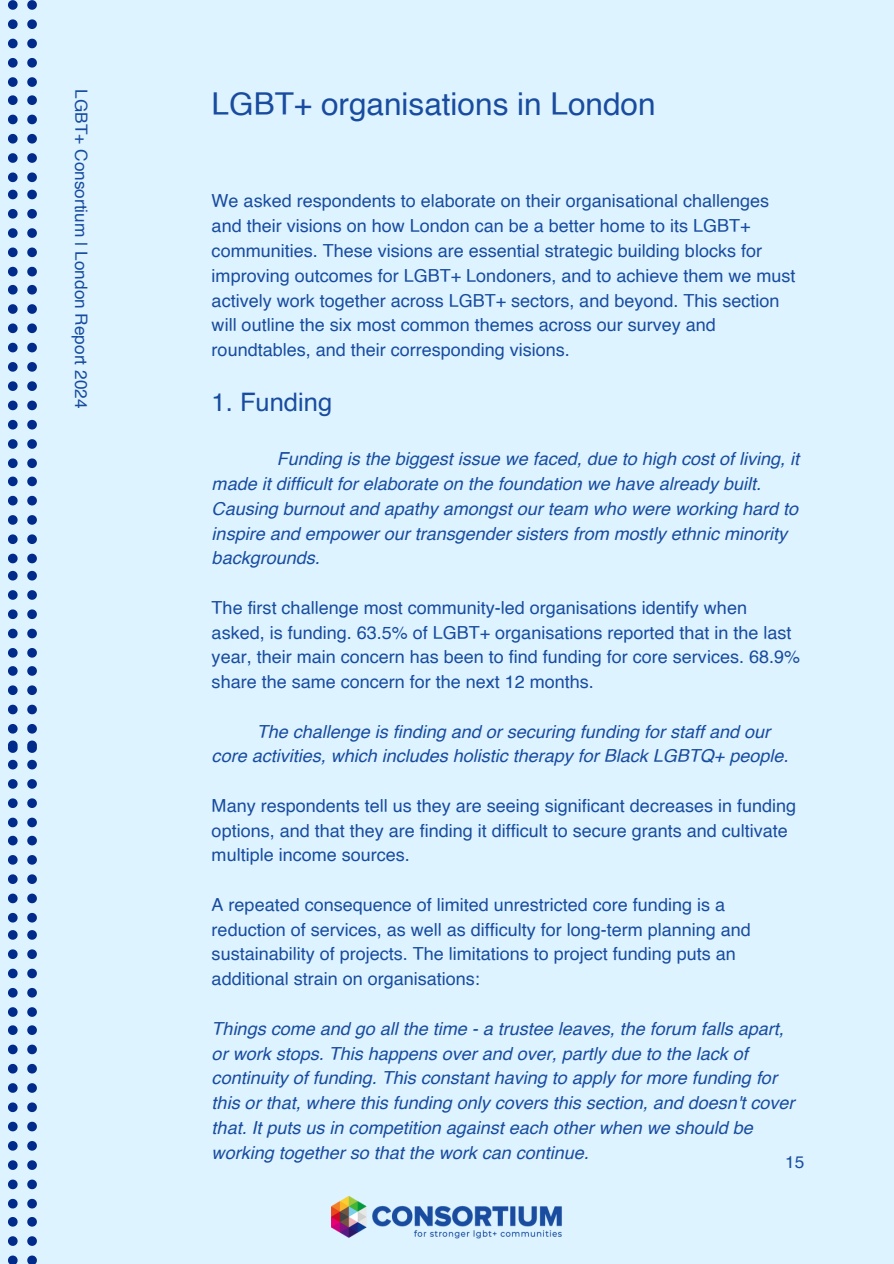
<style>
.page{position:relative;width:894px;height:1264px;background:#fff}
.page>*{position:absolute;margin:0;border:0;box-sizing:border-box;transform-origin:0 0}
.t1{font:31.5px "Helvetica";color:#194c9f}
.t2{font:25.5px "Helvetica";color:#194c9f}
.t3{font:18px/24.8px "Helvetica";color:#194c9f}
.t4{font:italic 18px/24.8px "Helvetica";color:#194c9f}
.t5{font:17.25px "Helvetica";color:#194c9f}
</style>
<div class="page">
<div style="left:0;top:0;width:893px;height:1263px;background:#ddf3ff"></div>
<img style="left:331px;top:1196px;width:231px;height:43px">
<svg style="left:8px;top:0;width:10px;height:10px"></svg>
<svg style="left:8px;top:19px;width:10px;height:10px"></svg>
<svg style="left:8px;top:39px;width:10px;height:9px"></svg>
<svg style="left:8px;top:58px;width:10px;height:10px"></svg>
<svg style="left:8px;top:77px;width:10px;height:10px"></svg>
<svg style="left:27px;top:0;width:10px;height:10px"></svg>
<svg style="left:27px;top:19px;width:10px;height:10px"></svg>
<svg style="left:27px;top:39px;width:10px;height:9px"></svg>
<svg style="left:27px;top:58px;width:10px;height:10px"></svg>
<svg style="left:27px;top:77px;width:10px;height:10px"></svg>
<svg style="left:8px;top:95px;width:10px;height:10px"></svg>
<svg style="left:8px;top:115px;width:10px;height:9px"></svg>
<svg style="left:8px;top:134px;width:10px;height:9px"></svg>
<svg style="left:8px;top:153px;width:10px;height:10px"></svg>
<svg style="left:8px;top:172px;width:10px;height:10px"></svg>
<svg style="left:27px;top:95px;width:10px;height:10px"></svg>
<svg style="left:27px;top:115px;width:10px;height:9px"></svg>
<svg style="left:27px;top:134px;width:10px;height:9px"></svg>
<svg style="left:27px;top:153px;width:10px;height:10px"></svg>
<svg style="left:27px;top:172px;width:10px;height:10px"></svg>
<svg style="left:8px;top:190px;width:10px;height:9px"></svg>
<svg style="left:8px;top:209px;width:10px;height:9px"></svg>
<svg style="left:8px;top:228px;width:10px;height:10px"></svg>
<svg style="left:8px;top:247px;width:10px;height:10px"></svg>
<svg style="left:8px;top:267px;width:10px;height:9px"></svg>
<svg style="left:27px;top:190px;width:10px;height:9px"></svg>
<svg style="left:27px;top:209px;width:10px;height:9px"></svg>
<svg style="left:27px;top:228px;width:10px;height:10px"></svg>
<svg style="left:27px;top:247px;width:10px;height:10px"></svg>
<svg style="left:27px;top:267px;width:10px;height:9px"></svg>
<svg style="left:8px;top:285px;width:10px;height:9px"></svg>
<svg style="left:8px;top:304px;width:10px;height:10px"></svg>
<svg style="left:8px;top:323px;width:10px;height:10px"></svg>
<svg style="left:8px;top:343px;width:10px;height:9px"></svg>
<svg style="left:8px;top:362px;width:10px;height:10px"></svg>
<svg style="left:27px;top:285px;width:10px;height:9px"></svg>
<svg style="left:27px;top:304px;width:10px;height:10px"></svg>
<svg style="left:27px;top:323px;width:10px;height:10px"></svg>
<svg style="left:27px;top:343px;width:10px;height:9px"></svg>
<svg style="left:27px;top:362px;width:10px;height:10px"></svg>
<svg style="left:8px;top:381px;width:10px;height:10px"></svg>
<svg style="left:8px;top:400px;width:10px;height:10px"></svg>
<svg style="left:8px;top:420px;width:10px;height:9px"></svg>
<svg style="left:8px;top:439px;width:10px;height:10px"></svg>
<svg style="left:8px;top:458px;width:10px;height:10px"></svg>
<svg style="left:27px;top:381px;width:10px;height:10px"></svg>
<svg style="left:27px;top:400px;width:10px;height:10px"></svg>
<svg style="left:27px;top:420px;width:10px;height:9px"></svg>
<svg style="left:27px;top:439px;width:10px;height:10px"></svg>
<svg style="left:27px;top:458px;width:10px;height:10px"></svg>
<svg style="left:8px;top:476px;width:10px;height:10px"></svg>
<svg style="left:8px;top:496px;width:10px;height:9px"></svg>
<svg style="left:8px;top:515px;width:10px;height:10px"></svg>
<svg style="left:8px;top:534px;width:10px;height:10px"></svg>
<svg style="left:8px;top:553px;width:10px;height:10px"></svg>
<svg style="left:27px;top:476px;width:10px;height:10px"></svg>
<svg style="left:27px;top:496px;width:10px;height:9px"></svg>
<svg style="left:27px;top:515px;width:10px;height:9px"></svg>
<svg style="left:27px;top:534px;width:10px;height:10px"></svg>
<svg style="left:27px;top:553px;width:10px;height:10px"></svg>
<svg style="left:8px;top:571px;width:10px;height:9px"></svg>
<svg style="left:8px;top:590px;width:10px;height:9px"></svg>
<svg style="left:8px;top:609px;width:10px;height:10px"></svg>
<svg style="left:8px;top:628px;width:10px;height:10px"></svg>
<svg style="left:8px;top:648px;width:10px;height:9px"></svg>
<svg style="left:27px;top:571px;width:10px;height:9px"></svg>
<svg style="left:27px;top:590px;width:10px;height:9px"></svg>
<svg style="left:27px;top:609px;width:10px;height:10px"></svg>
<svg style="left:27px;top:628px;width:10px;height:10px"></svg>
<svg style="left:27px;top:648px;width:10px;height:9px"></svg>
<svg style="left:8px;top:666px;width:10px;height:9px"></svg>
<svg style="left:8px;top:685px;width:10px;height:10px"></svg>
<svg style="left:8px;top:704px;width:10px;height:10px"></svg>
<svg style="left:8px;top:724px;width:10px;height:9px"></svg>
<svg style="left:27px;top:666px;width:10px;height:9px"></svg>
<svg style="left:27px;top:685px;width:10px;height:10px"></svg>
<svg style="left:27px;top:704px;width:10px;height:10px"></svg>
<svg style="left:27px;top:724px;width:10px;height:9px"></svg>
<svg style="left:8px;top:740px;width:10px;height:13px"></svg>
<svg style="left:8px;top:759px;width:10px;height:10px"></svg>
<svg style="left:8px;top:779px;width:10px;height:9px"></svg>
<svg style="left:8px;top:798px;width:10px;height:10px"></svg>
<svg style="left:8px;top:817px;width:10px;height:10px"></svg>
<svg style="left:27px;top:740px;width:10px;height:13px"></svg>
<svg style="left:27px;top:759px;width:10px;height:10px"></svg>
<svg style="left:27px;top:779px;width:10px;height:9px"></svg>
<svg style="left:27px;top:798px;width:10px;height:10px"></svg>
<svg style="left:27px;top:817px;width:10px;height:10px"></svg>
<svg style="left:8px;top:835px;width:10px;height:10px"></svg>
<svg style="left:8px;top:855px;width:10px;height:9px"></svg>
<svg style="left:8px;top:874px;width:10px;height:10px"></svg>
<svg style="left:8px;top:893px;width:10px;height:10px"></svg>
<svg style="left:8px;top:912px;width:10px;height:10px"></svg>
<svg style="left:27px;top:835px;width:10px;height:10px"></svg>
<svg style="left:27px;top:855px;width:10px;height:9px"></svg>
<svg style="left:27px;top:874px;width:10px;height:10px"></svg>
<svg style="left:27px;top:893px;width:10px;height:10px"></svg>
<svg style="left:27px;top:912px;width:10px;height:10px"></svg>
<svg style="left:8px;top:930px;width:10px;height:9px"></svg>
<svg style="left:8px;top:949px;width:10px;height:10px"></svg>
<svg style="left:8px;top:968px;width:10px;height:10px"></svg>
<svg style="left:8px;top:988px;width:10px;height:9px"></svg>
<svg style="left:8px;top:1007px;width:10px;height:9px"></svg>
<svg style="left:27px;top:930px;width:10px;height:9px"></svg>
<svg style="left:27px;top:949px;width:10px;height:10px"></svg>
<svg style="left:27px;top:968px;width:10px;height:10px"></svg>
<svg style="left:27px;top:988px;width:10px;height:9px"></svg>
<svg style="left:27px;top:1007px;width:10px;height:9px"></svg>
<svg style="left:8px;top:1025px;width:10px;height:9px"></svg>
<svg style="left:8px;top:1044px;width:10px;height:10px"></svg>
<svg style="left:8px;top:1063px;width:10px;height:10px"></svg>
<svg style="left:8px;top:1083px;width:10px;height:9px"></svg>
<svg style="left:8px;top:1102px;width:10px;height:10px"></svg>
<svg style="left:27px;top:1025px;width:10px;height:9px"></svg>
<svg style="left:27px;top:1044px;width:10px;height:10px"></svg>
<svg style="left:27px;top:1063px;width:10px;height:10px"></svg>
<svg style="left:27px;top:1083px;width:10px;height:9px"></svg>
<svg style="left:27px;top:1102px;width:10px;height:10px"></svg>
<svg style="left:8px;top:1121px;width:10px;height:10px"></svg>
<svg style="left:8px;top:1141px;width:10px;height:9px"></svg>
<svg style="left:8px;top:1160px;width:10px;height:9px"></svg>
<svg style="left:8px;top:1179px;width:10px;height:10px"></svg>
<svg style="left:8px;top:1198px;width:10px;height:10px"></svg>
<svg style="left:27px;top:1121px;width:10px;height:10px"></svg>
<svg style="left:27px;top:1141px;width:10px;height:9px"></svg>
<svg style="left:27px;top:1160px;width:10px;height:9px"></svg>
<svg style="left:27px;top:1179px;width:10px;height:10px"></svg>
<svg style="left:27px;top:1198px;width:10px;height:10px"></svg>
<svg style="left:8px;top:1217px;width:10px;height:9px"></svg>
<svg style="left:8px;top:1236px;width:10px;height:9px"></svg>
<svg style="left:8px;top:1255px;width:10px;height:8px"></svg>
<svg style="left:27px;top:1217px;width:10px;height:9px"></svg>
<svg style="left:27px;top:1236px;width:10px;height:9px"></svg>
<svg style="left:27px;top:1255px;width:10px;height:8px"></svg>
<p class="t5" style="left:89px;top:89px;width:320px;rotate:90deg">LGBT+ Consortium | London Report 2024</p>
<p class="t1" style="left:211px;top:91px;width:445px">LGBT+ organisations in London</p>
<p class="t3" style="left:211px;top:190px;width:585px">We asked respondents to elaborate on their organisational challenges and their visions on how London can be a better home to its LGBT+ communities. These visions are essential strategic building blocks for improving outcomes for LGBT+ Londoners, and to achieve them we must actively work together across LGBT+ sectors, and beyond. This section will outline the six most common themes across our survey and roundtables, and their corresponding visions.</p>
<p class="t2" style="left:211px;top:391px;width:122px">1. Funding</p>
<h1 class="t4" style="left:211px;top:448px;width:588px;text-indent:65px">Funding is the biggest issue we faced, due to high cost of living, it made it difficult for elaborate on the foundation we have already built.<br>Causing burnout and apathy amongst our team who were working hard to inspire and empower our transgender sisters from mostly ethnic minority backgrounds.</h1>
<p class="t3" style="left:211px;top:596px;width:589px">The first challenge most community-led organisations identify when asked, is funding. 63.5% of LGBT+ organisations reported that in the last year, their main concern has been to find funding for core services. 68.9% share the same concern for the next 12 months.</p>
<h2 class="t4" style="left:211px;top:720px;width:578px;text-indent:45px">The challenge is finding and or securing funding for staff and our core activities, which includes holistic therapy for Black LGBTQ+ people.</h2>
<p class="t3" style="left:211px;top:794px;width:585px">Many respondents tell us they are seeing significant decreases in funding options, and that they are finding it difficult to secure grants and cultivate multiple income sources.</p>
<p class="t3" style="left:211px;top:893px;width:540px">A repeated consequence of limited unrestricted core funding is a reduction of services, as well as difficulty for long-term planning and sustainability of projects. The limitations to project funding puts an additional strain on organisations:</p>
<p class="t4" style="left:211px;top:1017px;width:584px">Things come and go all the time - a trustee leaves, the forum falls apart, or work stops. This happens over and over, partly due to the lack of continuity of funding. This constant having to apply for more funding for this or that, where this funding only covers this section, and doesn't cover that. It puts us in competition against each other when we should be working together so that the work can continue.</p>
<p class="t5" style="left:784px;top:1154px;width:21px">15</p>
</div>
